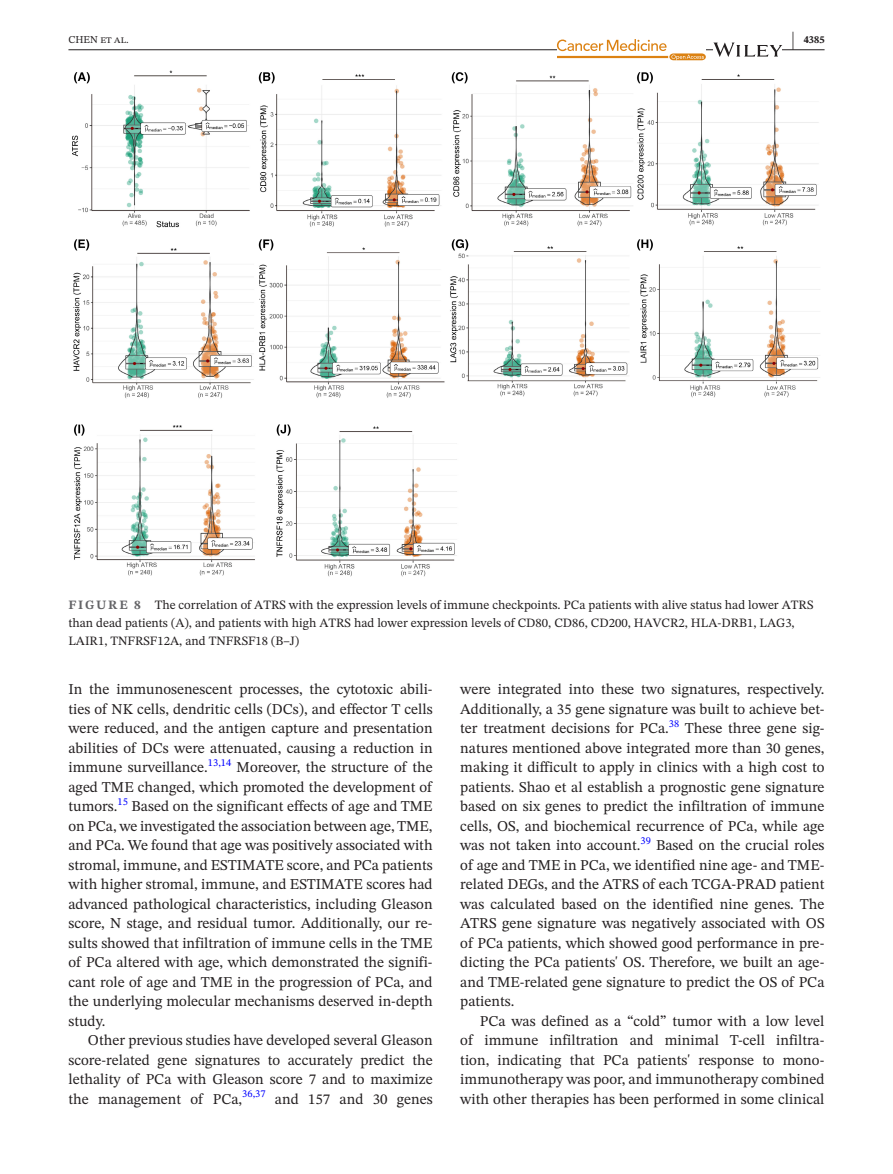
<style>
.page{position:relative;width:893px;height:1174px;background:#fff}
.page>*{position:absolute;margin:0;border:0;box-sizing:border-box;transform-origin:0 0}
.t1{font:700 21px "STIX Two Text";color:#231f20;scale:.42 1}
.t2{font:15px/19.5px "STIX Two Text";color:#231f20;text-align:justify}
.t3{font:12.75px/18px "STIX Two Text";color:#231f20}
.t4{font:10.5px "STIX Two Text";color:#00f}
.t5{font:10.5px "STIX Two Text";color:#231f20}
.t6{font:700 10.5px "STIX Two Text";color:#231f20}
.s1{font-weight:700;color:#636366}
</style>
<div class="page">
<hr style="left:68px;top:49px;width:756px;height:1px;background:#231f20">
<svg style="left:557px;top:39px;width:149px;height:21px"></svg>
<svg style="left:713px;top:43px;width:69px;height:14px"></svg>
<img style="left:72px;top:70px;width:748px;height:507px">
<h1 class="t1" style="left:792px;top:24px;width:8px">|</h1>
<p class="t5" style="left:68px;top:32px;width:62px">CHEN et al.</p>
<p class="t6" style="left:804px;top:32px;width:22px">4385</p>
<p class="t3" style="left:68px;top:596px;width:746px"><span class="s1">FIGURE 8</span> The correlation of ATRS with the expression levels of immune checkpoints. PCa patients with alive status had lower ATRS than dead patients (A), and patients with high ATRS had lower expression levels of CD80, CD86, CD200, HAVCR2, HLA-DRB1, LAG3,<br>LAIR1, TNFRSF12A, and TNFRSF18 (B–J)</p>
<p class="t2" style="left:68px;top:679px;width:366px">In the immunosenescent processes, the cytotoxic abili&shy;ties of NK cells, dendritic cells (DCs), and effector T cells were reduced, and the antigen capture and presentation abilities of DCs were attenuated, causing a reduction in immune surveillance.</p>
<p class="t4" style="left:208px;top:754px;width:25px">13,14</p>
<p class="t2" style="left:68px;top:757px;width:366px;text-indent:168px">Moreover, the structure of the aged TME changed, which promoted the development of tumors.</p>
<p class="t4" style="left:118px;top:793px;width:12px">15</p>
<p class="t2" style="left:68px;top:796px;width:366px;text-indent:63px">Based on the significant effects of age and TME on PCa, we investigated the association between age, TME, and PCa. We found that age was positively associated with stromal, immune, and ESTIMATE score, and PCa patients with higher stromal, immune, and ESTIMATE scores had advanced pathological characteristics, including Gleason score, N stage, and residual tumor. Additionally, our re&shy;sults showed that infiltration of immune cells in the TME of PCa altered with age, which demonstrated the signifi&shy;cant role of age and TME in the progression of PCa, and the underlying molecular mechanisms deserved in-depth study.</p>
<p class="t2" style="left:68px;top:1030px;width:366px;text-indent:20px">Other previous studies have developed several Gleason score-related gene signatures to accurately predict the lethality of PCa with Gleason score 7 and to maximize the management of PCa,</p>
<p class="t4" style="left:242px;top:1086px;width:25px">36,37</p>
<p class="t2" style="left:275px;top:1089px;width:159px">and 157 and 30 genes</p>
<p class="t2" style="left:460px;top:679px;width:366px">were integrated into these two signatures, respectively.<br>Additionally, a 35 gene signature was built to achieve bet&shy;ter treatment decisions for PCa.</p>
<p class="t4" style="left:669px;top:715px;width:12px">38</p>
<p class="t2" style="left:460px;top:718px;width:366px;text-indent:225px">These three gene sig&shy;natures mentioned above integrated more than 30 genes, making it difficult to apply in clinics with a high cost to patients. Shao et al establish a prognostic gene signature based on six genes to predict the infiltration of immune cells, OS, and biochemical recurrence of PCa, while age was not taken into account.</p>
<p class="t4" style="left:640px;top:832px;width:12px">39</p>
<p class="t2" style="left:460px;top:835px;width:366px;text-indent:196px">Based on the crucial roles of age and TME in PCa, we identified nine age- and TME&shy;related DEGs, and the ATRS of each TCGA-PRAD patient was calculated based on the identified nine genes. The ATRS gene signature was negatively associated with OS of PCa patients, which showed good performance in pre&shy;dicting the PCa patients' OS. Therefore, we built an age&shy;and TME-related gene signature to predict the OS of PCa patients.</p>
<p class="t2" style="left:460px;top:1011px;width:366px;text-indent:20px">PCa was defined as a “cold” tumor with a low level of immune infiltration and minimal T-cell infiltra&shy;tion, indicating that PCa patients' response to mono&shy;immunotherapy was poor, and immunotherapy combined with other therapies has been performed in some clinical</p>
</div>
